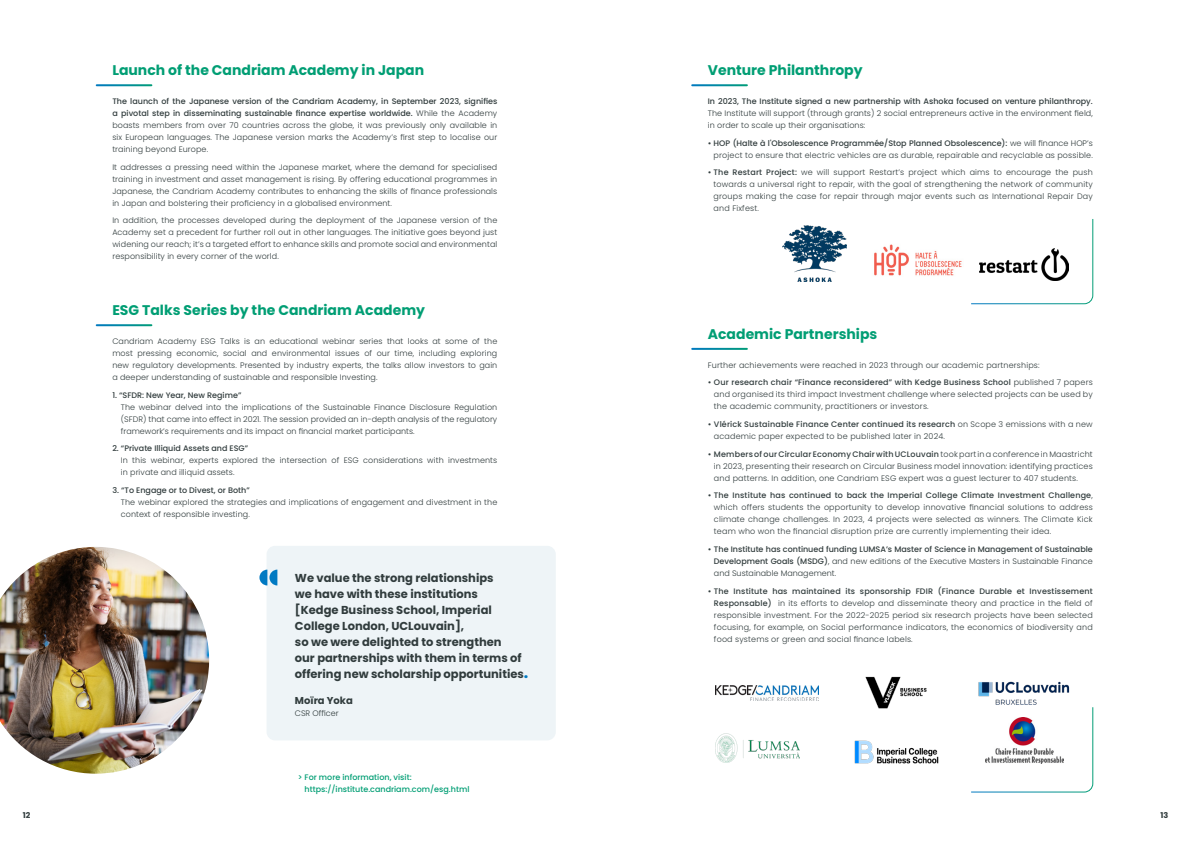
<style>
.page{position:relative;width:1191px;height:842px;background:#fff}
.page>*{position:absolute;margin:0;border:0;box-sizing:border-box;transform-origin:0 0}
.t1{font:700 14px "Poppins";color:#009e74}
.t2{font:700 11.5px/16px "Poppins";color:#313c3d}
.t3{font:700 10px "Poppins";color:#313c3d}
.t4{font:300 8px/12px "Poppins";letter-spacing:.01em;color:#313c3d;text-align:justify}
.t5{font:500 8px/12px "Poppins";color:#313c3d;text-align:justify}
.t6{font:500 8px/12px "Poppins";color:#009e74}
.t7{font:700 8px "Poppins";color:#313c3d}
.s1{font-weight:500}
.s2{font-size:16px;color:#0079c2}
.s3{font-weight:300}
</style>
<div class="page">
<div style="left:266px;top:546px;width:290px;height:194px;background:#eef4f7;border-radius:9px"></div>
<img style="left:874px;top:244px;width:88px;height:32px">
<img style="left:783px;top:226px;width:63px;height:56px">
<img style="left:978px;top:681px;width:92px;height:24px">
<img style="left:865px;top:676px;width:62px;height:33px">
<img style="left:716px;top:685px;width:102px;height:15px">
<img style="left:854px;top:741px;width:84px;height:22px">
<img style="left:716px;top:733px;width:83px;height:29px">
<img style="left:0;top:547px;width:209px;height:227px">
<svg style="left:971px;top:707px;width:122px;height:85px"></svg>
<svg style="left:971px;top:219px;width:122px;height:85px"></svg>
<svg style="left:259px;top:570px;width:18px;height:15px"></svg>
<p class="t1" style="left:112px;top:62px;width:313px">Launch of the Candriam Academy in Japan</p>
<p class="t4" style="left:112px;top:95px;width:386px"><span class="s1">The launch of the Japanese version of the Candriam Academy, in September 2023, signifies a pivotal step in disseminating sustainable finance expertise worldwide.</span> While the Academy boasts members from over 70 countries across the globe, it was previously only available in six European languages. The Japanese version marks the Academy’s first step to localise our training beyond Europe.</p>
<p class="t4" style="left:112px;top:161px;width:386px">It addresses a pressing need within the Japanese market, where the demand for specialised training in investment and asset management is rising. By offering educational programmes in Japanese, the Candriam Academy contributes to enhancing the skills of finance professionals in Japan and bolstering their proficiency in a globalised environment.</p>
<p class="t4" style="left:112px;top:214px;width:386px">In addition, the processes developed during the deployment of the Japanese version of the Academy set a precedent for further roll out in other languages. The initiative goes beyond just widening our reach; it’s a targeted effort to enhance skills and promote social and environmental responsibility in every corner of the world.</p>
<p class="t1" style="left:112px;top:302px;width:314px">ESG Talks Series by the Candriam Academy</p>
<p class="t4" style="left:112px;top:335px;width:386px">Candriam Academy ESG Talks is an educational webinar series that looks at some of the most pressing economic, social and environmental issues of our time, including exploring new regulatory developments. Presented by industry experts, the talks allow investors to gain a deeper understanding of sustainable and responsible Investing.</p>
<p class="t5" style="left:112px;top:389px;width:130px">1. “SFDR: New Year, New Regime”</p>
<p class="t4" style="left:121px;top:401px;width:378px">The webinar delved into the implications of the Sustainable Finance Disclosure Regulation (SFDR) that came into effect in 2021. The session provided an in-depth analysis of the regulatory framework’s requirements and its impact on financial market participants.</p>
<p class="t5" style="left:112px;top:442px;width:137px">2. “Private Illiquid Assets and ESG”</p>
<p class="t4" style="left:121px;top:454px;width:378px">In this webinar, experts explored the intersection of ESG considerations with investments in private and illiquid assets.</p>
<p class="t5" style="left:112px;top:484px;width:139px">3. “To Engage or to Divest, or Both”</p>
<p class="t4" style="left:121px;top:496px;width:378px">The webinar explored the strategies and implications of engagement and divestment in the context of responsible investing.</p>
<p class="t2" style="left:295px;top:570px;width:235px">We value the strong relationships<br>we have with these institutions<br>[Kedge Business School, Imperial College London, UCLouvain],<br>so we were delighted to strengthen<br>our partnerships with them in terms of offering new scholarship opportunities<span class="s2">.</span></p>
<p class="t3" style="left:295px;top:695px;width:59px">Moïra Yoka</p>
<p class="t4" style="left:295px;top:708px;width:45px">CSR Officer</p>
<p class="t6" style="left:304px;top:771px;width:166px;text-indent:-7px">&gt; For more information, visit: https://institute.candriam.com/esg.html</p>
<p class="t1" style="left:708px;top:62px;width:156px">Venture Philanthropy</p>
<p class="t4" style="left:708px;top:95px;width:386px"><span class="s1">In 2023, The Institute signed a new partnership with Ashoka focused on venture philanthropy.<br></span>The Institute will support (through grants) 2 social entrepreneurs active in the environment field, in order to scale up their organisations:</p>
<p class="t4" style="left:708px;top:137px;width:386px;text-align:right"><span class="s1">• HOP (Halte à l'Obsolescence Programmée/Stop Planned Obsolescence):</span> we will finance HOP’s project to ensure that electric vehicles are as durable, repairable and recyclable as possible.</p>
<p class="t4" style="left:713px;top:166px;width:381px;text-indent:-6px"><span class="s1">• The Restart Project:</span> we will support Restart’s project which aims to encourage the push towards a universal right to repair, with the goal of strengthening the network of community groups making the case for repair through major events such as International Repair Day and Fixfest.</p>
<p class="t1" style="left:708px;top:326px;width:171px">Academic Partnerships</p>
<p class="t4" style="left:708px;top:359px;width:333px">Further achievements were reached in 2023 through our academic partnerships:</p>
<p class="t4" style="left:714px;top:376px;width:380px;text-indent:-6px"><span class="s1">• Our research chair “Finance reconsidered” with Kedge Business School</span> published 7 papers and organised its third impact Investment challenge where selected projects can be used by the academic community, practitioners or investors.</p>
<p class="t4" style="left:714px;top:418px;width:380px;text-indent:-6px"><span class="s1">• Vlérick Sustainable Finance Center continued its research</span> on Scope 3 emissions with a new academic paper expected to be published later in 2024.</p>
<p class="t4" style="left:714px;top:448px;width:380px;text-indent:-6px"><span class="s1">• Members of our Circular Economy Chair with UCLouvain</span> took part in a conference in Maastricht in 2023, presenting their research on Circular Business model innovation: identifying practices and patterns. In addition, one Candriam ESG expert was a guest lecturer to 407 students.</p>
<p class="t4" style="left:714px;top:489px;width:380px;text-indent:-6px"><span class="s1">• The Institute has continued to back the Imperial College Climate Investment Challenge</span>, which offers students the opportunity to develop innovative financial solutions to address climate change challenges. In 2023, 4 projects were selected as winners. The Climate Kick team who won the financial disruption prize are currently implementing their idea.</p>
<p class="t5" style="left:714px;top:543px;width:380px;text-indent:-6px">• The Institute has continued funding LUMSA’s Master of Science in Management of Sustainable Development Goals (MSDG)<span class="s3">, and new editions of the Executive Masters in Sustainable Finance and Sustainable Management.</span></p>
<p class="t4" style="left:714px;top:585px;width:380px;text-indent:-6px"><span class="s1">• The Institute has maintained its sponsorship FDIR (Finance Durable et Investissement Responsable)</span> in its efforts to develop and disseminate theory and practice in the field of responsible investment. For the 2022-2025 period six research projects have been selected focusing, for example, on Social performance indicators, the economics of biodiversity and food systems or green and social finance labels.</p>
<p class="t7" style="left:23px;top:810px;width:9px">12</p>
<p class="t7" style="left:1160px;top:810px;width:9px">13</p>
</div>
